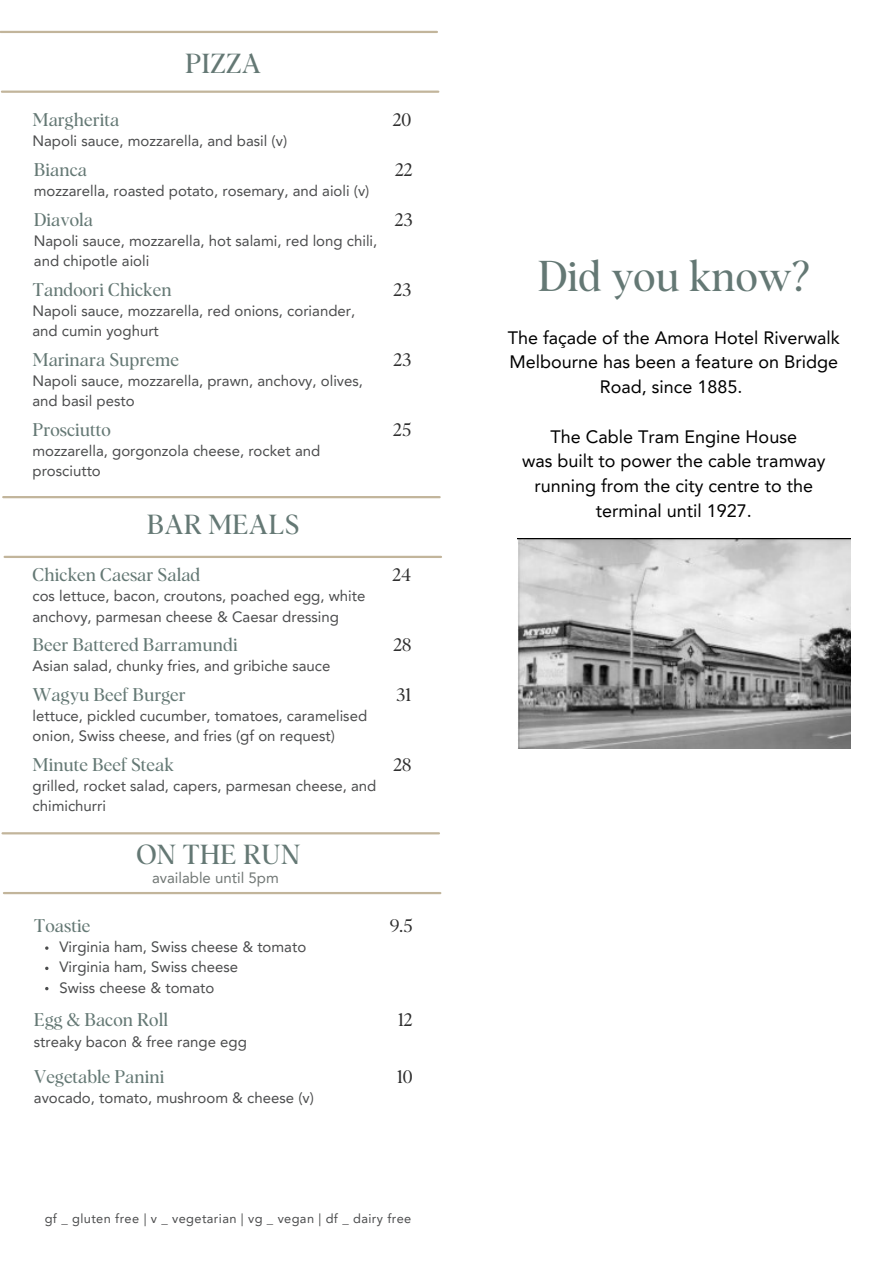
<style>
.page{position:relative;width:893px;height:1264px;background:#fff}
.page>*{position:absolute;margin:0;border:0;box-sizing:border-box;transform-origin:0 0}
.t1{font:42.15px "Albra";color:#647874}
.t2{font:27px "Albra";color:#647874}
.t3{font:18px/24.8px "Avenir LT Pro";color:#000;text-align:center}
.t4{font:18px "Albra";color:#647874}
.t5{font:18px "Albra";color:#2d2d2d}
.t6{font:15px/20.2px "Avenir LT Pro";color:#4b4c4d}
.t7{font:15px "Avenir LT Pro";color:#717775}
.t8{font:12.75px "Avenir LT Pro";letter-spacing:.03em;color:#4b4c4d}
</style>
<div class="page">
<hr style="left:1px;top:31px;width:436px;height:2px;background:#c2b59b">
<hr style="left:2px;top:91px;width:436px;height:2px;background:#c2b59b">
<img style="left:518px;top:539px;width:332px;height:209px">
<hr style="left:3px;top:496px;width:436px;height:2px;background:#c2b59b">
<hr style="left:5px;top:556px;width:436px;height:2px;background:#c2b59b">
<hr style="left:3px;top:832px;width:436px;height:2px;background:#c2b59b">
<hr style="left:4px;top:892px;width:436px;height:2px;background:#c2b59b">
<p class="t2" style="left:185px;top:52px;width:77px">PIZZA</p>
<p class="t4" style="left:33px;top:112px;width:88px">Margherita</p>
<p class="t6" style="left:33px;top:132px;width:256px">Napoli sauce, mozzarella, and basil (v)</p>
<p class="t4" style="left:34px;top:162px;width:55px">Bianca</p>
<p class="t6" style="left:34px;top:182px;width:337px">mozzarella, roasted potato, rosemary, and aioli (v)</p>
<p class="t4" style="left:34px;top:211px;width:61px">Diavola</p>
<p class="t6" style="left:34px;top:232px;width:345px">Napoli sauce, mozzarella, hot salami, red long chili, and chipotle aioli</p>
<p class="t4" style="left:33px;top:281px;width:141px">Tandoori Chicken</p>
<p class="t6" style="left:33px;top:302px;width:324px">Napoli sauce, mozzarella, red onions, coriander, and cumin yoghurt</p>
<p class="t4" style="left:33px;top:351px;width:148px">Marinara Supreme</p>
<p class="t6" style="left:33px;top:372px;width:332px">Napoli sauce, mozzarella, prawn, anchovy, olives, and basil pesto</p>
<p class="t4" style="left:33px;top:421px;width:80px">Prosciutto</p>
<p class="t6" style="left:33px;top:442px;width:289px">mozzarella, gorgonzola cheese, rocket and prosciutto</p>
<p class="t2" style="left:147px;top:512px;width:154px">BAR MEALS</p>
<p class="t4" style="left:33px;top:567px;width:169px">Chicken Caesar Salad</p>
<p class="t6" style="left:33px;top:587px;width:334px">cos lettuce, bacon, croutons, poached egg, white anchovy, parmesan cheese &amp; Caesar dressing</p>
<p class="t4" style="left:33px;top:637px;width:207px">Beer Battered Barramundi</p>
<p class="t6" style="left:33px;top:657px;width:299px">Asian salad, chunky fries, and gribiche sauce</p>
<p class="t4" style="left:33px;top:686px;width:155px">Wagyu Beef Burger</p>
<p class="t6" style="left:33px;top:707px;width:336px">lettuce, pickled cucumber, tomatoes, caramelised onion, Swiss cheese, and fries (gf on request)</p>
<p class="t4" style="left:33px;top:756px;width:143px">Minute Beef Steak</p>
<p class="t6" style="left:33px;top:777px;width:345px">grilled, rocket salad, capers, parmesan cheese, and chimichurri</p>
<p class="t2" style="left:136px;top:843px;width:166px">ON THE RUN</p>
<p class="t7" style="left:152px;top:872px;width:128px">available until 5pm</p>
<p class="t4" style="left:34px;top:917px;width:58px">Toastie</p>
<p class="t6" style="left:59px;top:938px;width:248px">Virginia ham, Swiss cheese &amp; tomato</p>
<p class="t6" style="left:59px;top:958px;width:180px">Virginia ham, Swiss cheese</p>
<p class="t6" style="left:59px;top:978px;width:156px">Swiss cheese &amp; tomato</p>
<p class="t4" style="left:34px;top:1012px;width:136px">Egg &amp; Bacon Roll</p>
<p class="t6" style="left:34px;top:1032px;width:214px">streaky bacon &amp; free range egg</p>
<p class="t4" style="left:34px;top:1068px;width:132px">Vegetable Panini</p>
<p class="t6" style="left:34px;top:1089px;width:281px">avocado, tomato, mushroom &amp; cheese (v)</p>
<p class="t5" style="left:393px;top:112px;width:20px">20</p>
<p class="t5" style="left:395px;top:162px;width:19px">22</p>
<p class="t5" style="left:395px;top:211px;width:19px">23</p>
<p class="t5" style="left:393px;top:281px;width:19px">23</p>
<p class="t5" style="left:393px;top:351px;width:19px">23</p>
<p class="t5" style="left:393px;top:421px;width:19px">25</p>
<p class="t5" style="left:392px;top:567px;width:20px">24</p>
<p class="t5" style="left:393px;top:637px;width:19px">28</p>
<p class="t5" style="left:396px;top:686px;width:17px">31</p>
<p class="t5" style="left:393px;top:756px;width:19px">28</p>
<p class="t5" style="left:389px;top:917px;width:24px">9.5</p>
<p class="t5" style="left:398px;top:1012px;width:16px">12</p>
<p class="t5" style="left:396px;top:1068px;width:17px">10</p>
<p class="t8" style="left:45px;top:1212px;width:368px">gf _ gluten free | v _ vegetarian | vg _ vegan | df _ dairy free</p>
<p class="t1" style="left:538px;top:258px;width:273px">Did you know?</p>
<p class="t3" style="left:507px;top:327px;width:333px">The façade of the Amora Hotel Riverwalk<br>Melbourne has been a feature on Bridge<br>Road, since 1885.</p>
<p class="t3" style="left:550px;top:425px;width:248px">The Cable Tram Engine House</p>
<p class="t3" style="left:522px;top:450px;width:304px">was built to power the cable tramway running from the city centre to the terminal until 1927.</p>
</div>
